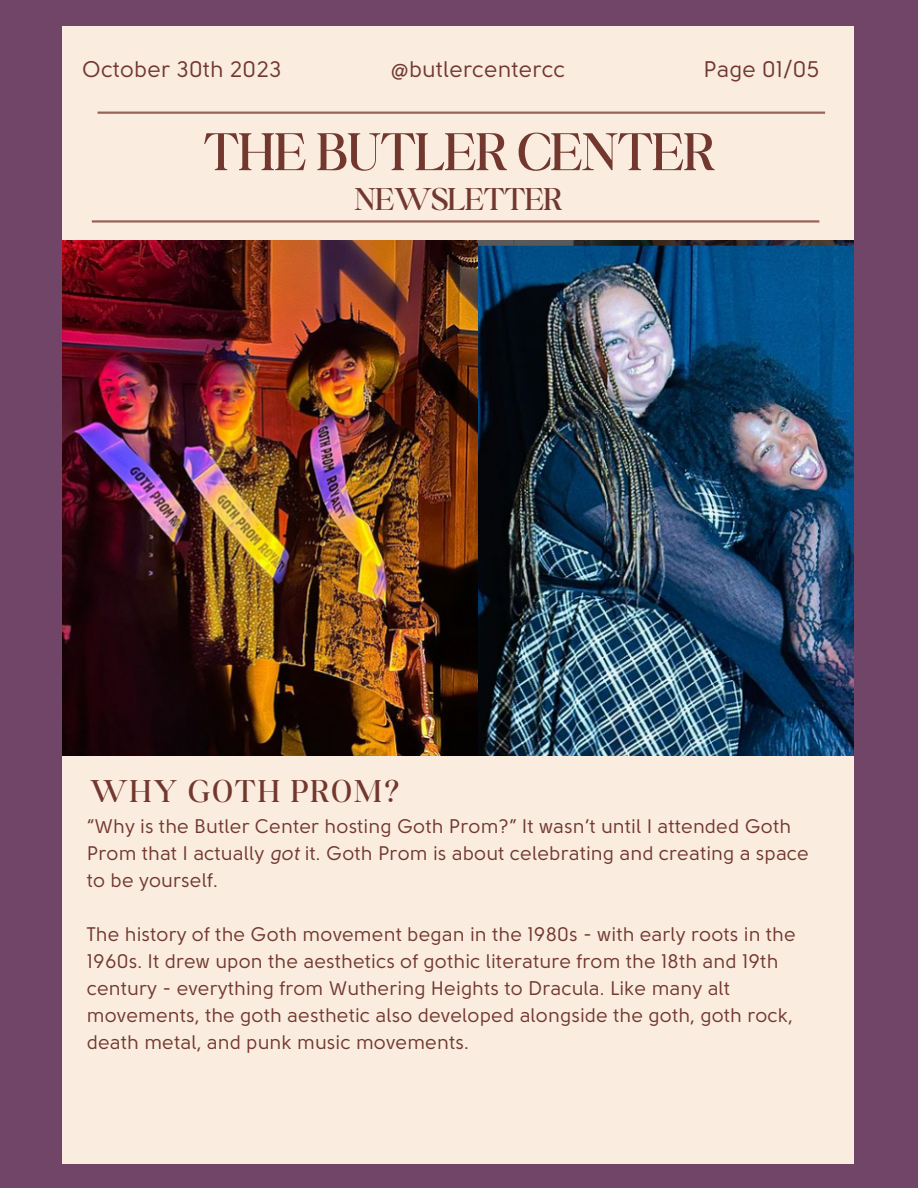
<style>
.page{position:relative;width:918px;height:1188px;background:#714567}
.page>*{position:absolute;margin:0;border:0;box-sizing:border-box;transform-origin:0 0}
.t1{font:300 57px "Boston Angel";color:#72382f}
.t2{font:300 33.9px "Boston Angel";letter-spacing:.075em;color:#72382f}
.t3{font:300 33.9px "Boston Angel";color:#72382f}
.t4{font:22.5px "Solomon Sans";color:#72382f}
.t5{font:19.65px/27px "Solomon Sans";color:#72382f}
.s1{font-style:italic}
</style>
<div class="page">
<div style="left:63px;top:26px;width:791px;height:1138px;background:#faede0"></div>
<hr style="left:98px;top:112px;width:727px;height:2px;background:#996259">
<hr style="left:92px;top:220px;width:727px;height:3px;background:#996259">
<img style="left:63px;top:240px;width:791px;height:515px">
<p class="t4" style="left:82px;top:59px;width:201px">October 30th 2023</p>
<p class="t4" style="left:391px;top:59px;width:176px">@butlercentercc</p>
<p class="t4" style="left:704px;top:59px;width:117px">Page 01/05</p>
<p class="t1" style="left:204px;top:118px;width:512px">THE BUTLER CENTER</p>
<p class="t3" style="left:354px;top:179px;width:209px">NEWSLETTER</p>
<p class="t2" style="left:90px;top:771px;width:310px">WHY GOTH PROM?</p>
<p class="t5" style="left:87px;top:814px;width:724px">“Why is the Butler Center hosting Goth Prom?” It wasn’t until I attended Goth<br>Prom that I actually <span class="s1">got</span> it. Goth Prom is about celebrating and creating a space to be yourself.</p>
<p class="t5" style="left:87px;top:922px;width:711px">The history of the Goth movement began in the 1980s - with early roots in the 1960s. It drew upon the aesthetics of gothic literature from the 18th and 19th century - everything from Wuthering Heights to Dracula. Like many alt movements, the goth aesthetic also developed alongside the goth, goth rock, death metal, and punk music movements.</p>
</div>
